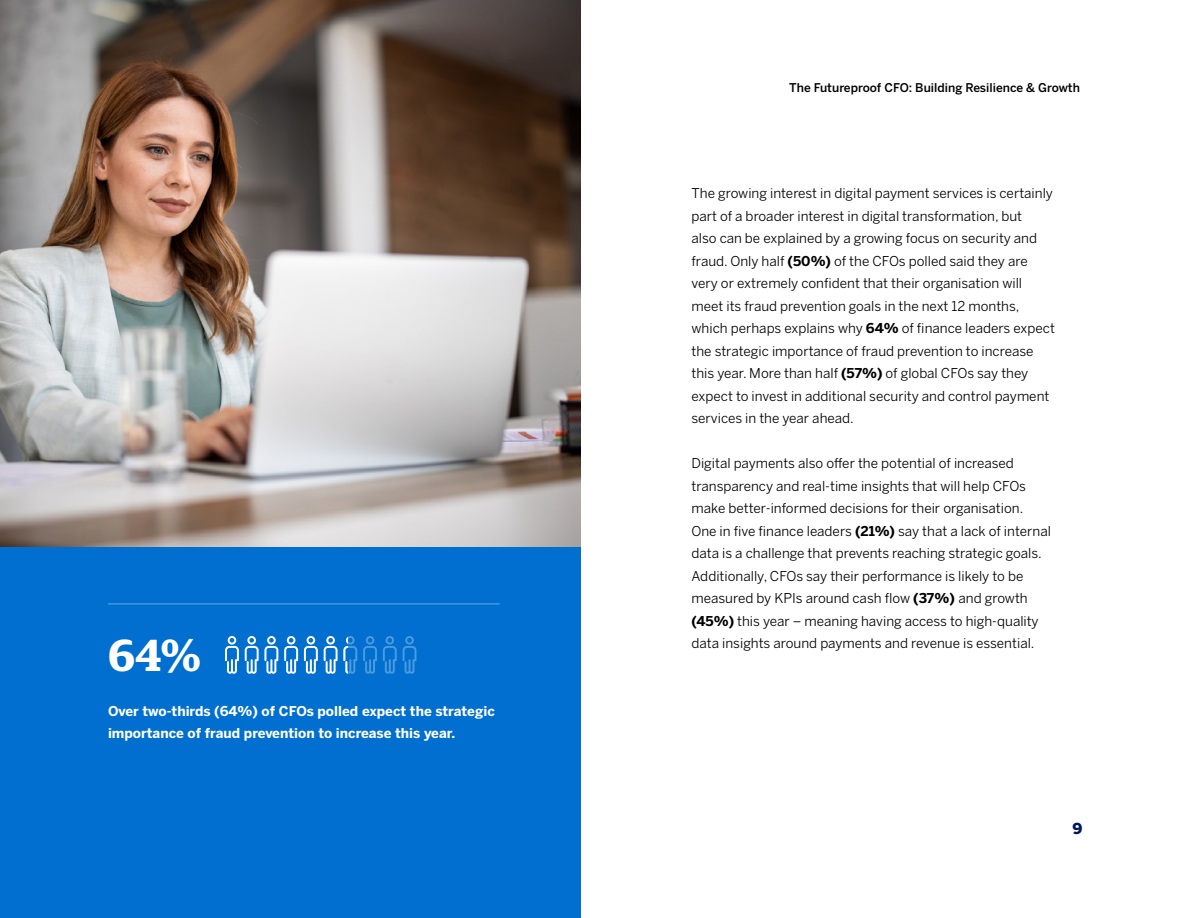
<style>
.page{position:relative;width:1188px;height:918px;background:#fff}
.page>*{position:absolute;margin:0;border:0;box-sizing:border-box;transform-origin:0 0}
.Attribution{font:600 45px "Guardian Egyp";color:#fff}
.Attribution-2{font:900 15px "Benton Sans";color:#001759}
.Attribution-3{font:13.5px/22.5px "Benton Sans";color:#000}
.Attribution-4{font:700 13.5px/22.5px "Benton Sans";color:#fff}
.Attribution-5{font:500 12px "Benton Sans";color:#000}
.s1{font-weight:700}
</style>
<div class="page">
<img style="left:0;top:0;width:580px;height:547px">
<div style="left:0;top:547px;width:580px;height:371px;background:#006fcf"></div>
<hr style="left:108px;top:604px;width:392px;height:1px;background:#66a9e2">
<svg style="left:225px;top:636px;width:14px;height:38px"></svg>
<svg style="left:245px;top:636px;width:33px;height:38px"></svg>
<svg style="left:284px;top:636px;width:14px;height:38px"></svg>
<svg style="left:304px;top:636px;width:14px;height:38px"></svg>
<svg style="left:363px;top:636px;width:14px;height:38px"></svg>
<svg style="left:383px;top:636px;width:14px;height:38px"></svg>
<svg style="left:403px;top:636px;width:13px;height:38px"></svg>
<svg style="left:324px;top:636px;width:33px;height:38px"></svg>
<p class="Attribution" style="left:108px;top:621px;width:94px">64%</p>
<p class="Attribution-4" style="left:108px;top:699px;width:388px">Over two-thirds (64%) of CFOs polled expect the strategic importance of fraud prevention to increase this year.</p>
<p class="Attribution-5" style="left:789px;top:80px;width:292px">The Futureproof CFO: Building Resilience &amp; Growth</p>
<p class="Attribution-3" style="left:691px;top:182px;width:365px">The growing interest in digital payment services is certainly part of a broader interest in digital transformation, but<br>also can be explained by a growing focus on security and fraud. Only half <span class="s1">(50%)</span> of the CFOs polled said they are very or extremely confident that their organisation will meet its fraud prevention goals in the next 12 months, which perhaps explains why <span class="s1">64%</span> of finance leaders expect the strategic importance of fraud prevention to increase this year. More than half <span class="s1">(57%)</span> of global CFOs say they expect to invest in additional security and control payment services in the year ahead.</p>
<p class="Attribution-3" style="left:691px;top:452px;width:361px">Digital payments also offer the potential of increased transparency and real-time insights that will help CFOs make better-informed decisions for their organisation.<br>One in five finance leaders <span class="s1">(21%)</span> say that a lack of internal data is a challenge that prevents reaching strategic goals.<br>Additionally, CFOs say their performance is likely to be measured by KPIs around cash flow <span class="s1">(37%)</span> and growth <span class="s1">(45%)</span> this year – meaning having access to high-quality data insights around payments and revenue is essential.</p>
<p class="Attribution-2" style="left:1072px;top:819px;width:12px">9</p>
</div>
